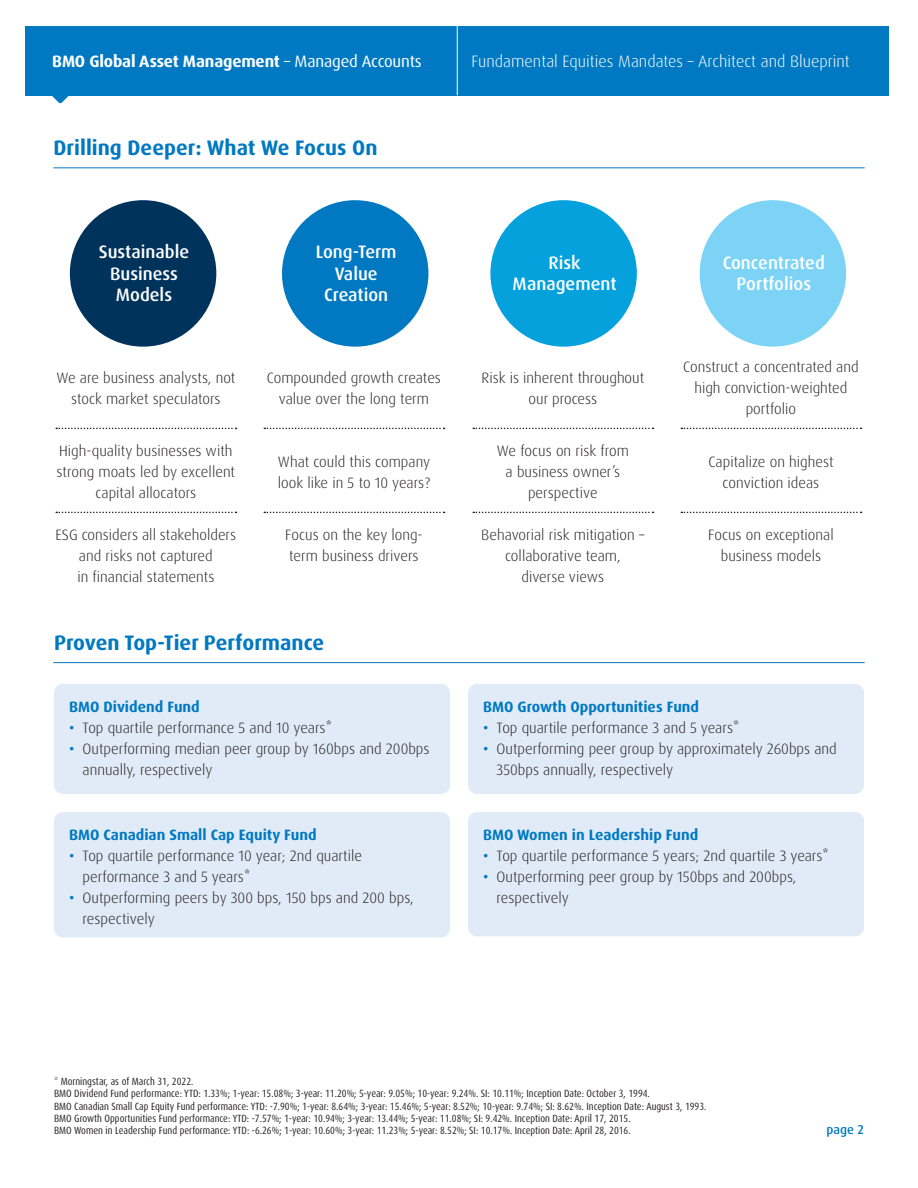
<style>
.page{position:relative;width:918px;height:1188px;background:#fff}
.page>*{position:absolute;margin:0;border:0;box-sizing:border-box;transform-origin:0 0}
.t1{font:700 21px "Dax Pro";color:#0079c2}
.t2{font:500 18px/21.6px "Dax Pro";color:#fff;text-align:center}
.t3{font:300 16.5px "Dax Pro";color:#fff}
.t4{font:700 16.5px "Dax Pro";letter-spacing:-.01em;color:#fff}
.t5{font:300 15px/21px "Dax Pro";color:#231f20;text-align:center}
.t6{font:700 15px "Dax Pro";color:#0079c2}
.t7{font:13.5px "Dax Pro";letter-spacing:-.01em;color:#fff}
.t8{font:500 12.75px "Dax Pro";color:#0079c2}
.t9{font:condensed 10.5px "Dax Pro";color:#231f20}
.s1{font-weight:400}
.s2{font-weight:500;color:#0079c2}
</style>
<div class="page">
<div style="left:25px;top:26px;width:864px;height:69px;background:#0079c2"></div>
<svg style="left:51px;top:95px;width:19px;height:8px"></svg>
<hr style="left:457px;top:23px;width:1px;height:72px;background:#fff">
<hr style="left:53px;top:168px;width:812px;height:1px;background:#0079c2">
<hr style="left:53px;top:662px;width:812px;height:1px;background:#0079c2">
<div style="left:70px;top:200px;width:146px;height:147px;background:#00335c;border-radius:50%"></div>
<div style="left:282px;top:200px;width:146px;height:147px;background:#0079c2;border-radius:50%"></div>
<div style="left:490px;top:200px;width:147px;height:147px;background:#05a1dc;border-radius:50%"></div>
<div style="left:700px;top:200px;width:146px;height:147px;background:#7cd3f6;border-radius:50%"></div>
<svg style="left:56px;top:428px;width:181px;height:1px"></svg>
<svg style="left:56px;top:512px;width:181px;height:1px"></svg>
<svg style="left:473px;top:428px;width:180px;height:1px"></svg>
<svg style="left:473px;top:512px;width:180px;height:1px"></svg>
<svg style="left:264px;top:428px;width:181px;height:1px"></svg>
<svg style="left:264px;top:512px;width:181px;height:1px"></svg>
<svg style="left:681px;top:428px;width:181px;height:1px"></svg>
<svg style="left:681px;top:512px;width:181px;height:1px"></svg>
<div style="left:54px;top:684px;width:396px;height:110px;background:#e1ebf7;border-radius:9px"></div>
<div style="left:54px;top:812px;width:396px;height:125px;background:#e1ebf7;border-radius:9px"></div>
<div style="left:468px;top:684px;width:396px;height:110px;background:#e1ebf7;border-radius:9px"></div>
<div style="left:468px;top:812px;width:396px;height:124px;background:#e1ebf7;border-radius:9px"></div>
<p class="t4" style="left:52px;top:51px;width:371px">BMO Global Asset Management <span class="s1">– Managed Accounts</span></p>
<p class="t3" style="left:471px;top:51px;width:380px">Fundamental Equities Mandates – Architect and Blueprint</p>
<p class="t7" style="left:288px;top:58px;width:336px">BMO Private Sustainable Opportunities Canadian Equity Fund</p>
<p class="t1" style="left:54px;top:135px;width:326px">Drilling Deeper: What We Focus On</p>
<p class="t2" style="left:99px;top:241px;width:92px">Sustainable</p>
<p class="t2" style="left:110px;top:263px;width:69px">Business</p>
<p class="t2" style="left:116px;top:285px;width:58px">Models</p>
<p class="t5" style="left:56px;top:367px;width:180px">We are business analysts, not stock market speculators</p>
<p class="t5" style="left:57px;top:440px;width:180px">High-quality businesses with strong moats led by excellent capital allocators</p>
<p class="t5" style="left:56px;top:524px;width:182px">ESG considers all stakeholders and risks not captured<br>in financial statements</p>
<p class="t2" style="left:316px;top:241px;width:82px">Long-Term</p>
<p class="t2" style="left:324px;top:263px;width:66px">Value<br>Creation</p>
<p class="t5" style="left:267px;top:367px;width:176px">Compounded growth creates value over the long term</p>
<p class="t5" style="left:278px;top:451px;width:154px;text-align:left">What could this company look like in 5 to 10 years?</p>
<p class="t5" style="left:285px;top:524px;width:139px;text-align:left">Focus on the key long&shy;term business drivers</p>
<p class="t1" style="left:54px;top:629px;width:272px">Proven Top-Tier Performance</p>
<p class="t6" style="left:69px;top:697px;width:132px">BMO Dividend Fund</p>
<p class="t5" style="left:69px;top:718px;width:264px"><span class="s2">•</span> Top quartile performance 5 and 10 years*</p>
<p class="t5" style="left:83px;top:739px;width:349px;text-align:left;text-indent:-14px"><span class="s2">•</span> Outperforming median peer group by 160bps and 200bps annually, respectively</p>
<p class="t6" style="left:69px;top:826px;width:249px">BMO Canadian Small Cap Equity Fund</p>
<p class="t5" style="left:83px;top:846px;width:281px;text-align:left;text-indent:-14px"><span class="s2">•</span> Top quartile performance 10 year; 2nd quartile performance 3 and 5 years*</p>
<p class="t5" style="left:83px;top:888px;width:333px;text-align:left;text-indent:-14px"><span class="s2">•</span> Outperforming peers by 300 bps, 150 bps and 200 bps, respectively</p>
<p class="t2" style="left:548px;top:252px;width:34px">Risk</p>
<p class="t2" style="left:513px;top:273px;width:105px">Management</p>
<p class="t5" style="left:482px;top:367px;width:164px">Risk is inherent throughout our process</p>
<p class="t5" style="left:497px;top:440px;width:134px">We focus on risk from a business owner’s perspective</p>
<p class="t5" style="left:481px;top:524px;width:165px">Behavorial risk mitigation – collaborative team,<br>diverse views</p>
<p class="t2" style="left:723px;top:252px;width:104px">Concentrated</p>
<p class="t2" style="left:736px;top:273px;width:76px">Portfolios</p>
<p class="t5" style="left:683px;top:356px;width:177px">Construct a concentrated and high conviction-weighted portfolio</p>
<p class="t5" style="left:708px;top:451px;width:127px">Capitalize on highest conviction ideas</p>
<p class="t5" style="left:708px;top:524px;width:127px">Focus on exceptional business models</p>
<p class="t6" style="left:483px;top:697px;width:218px">BMO Growth Opportunities Fund</p>
<p class="t5" style="left:483px;top:718px;width:258px"><span class="s2">•</span> Top quartile performance 3 and 5 years*</p>
<p class="t5" style="left:497px;top:739px;width:342px;text-align:left;text-indent:-14px"><span class="s2">•</span> Outperforming peer group by approximately 260bps and<br>350bps annually, respectively</p>
<p class="t6" style="left:483px;top:826px;width:217px">BMO Women in Leadership Fund</p>
<p class="t5" style="left:483px;top:846px;width:347px"><span class="s2">•</span> Top quartile performance 5 years; 2nd quartile 3 years*</p>
<p class="t5" style="left:497px;top:867px;width:301px;text-align:left;text-indent:-14px"><span class="s2">•</span> Outperforming peer group by 150bps and 200bps, respectively</p>
<p class="t9" style="left:54px;top:1075px;width:141px">* Morningstar, as of March 31, 2022.</p>
<p class="t9" style="left:54px;top:1087px;width:597px">BMO Dividend Fund performance: YTD: 1.33%; 1-year: 15.08%; 3-year: 11.20%; 5-year: 9.05%; 10-year: 9.24%. SI: 10.11%; Inception Date: October 3, 1994.</p>
<p class="t9" style="left:54px;top:1099px;width:654px">BMO Canadian Small Cap Equity Fund performance: YTD: -7.90%; 1-year: 8.64%; 3-year: 15.46%; 5-year: 8.52%; 10-year: 9.74%; SI: 8.62%. Inception Date: August 3, 1993.</p>
<p class="t9" style="left:54px;top:1112px;width:578px">BMO Growth Opportunities Fund performance: YTD: -7.57%; 1-year: 10.94%; 3-year: 13.44%; 5-year: 11.08%; SI: 9.42%. Inception Date: April 17, 2015.</p>
<p class="t9" style="left:54px;top:1124px;width:578px">BMO Women in Leadership Fund performance: YTD: -6.26%; 1-year: 10.60%; 3-year: 11.23%; 5-year: 8.52%; SI: 10.17%. Inception Date: April 28, 2016.</p>
<p class="t8" style="left:827px;top:1122px;width:39px">page 2</p>
</div>
